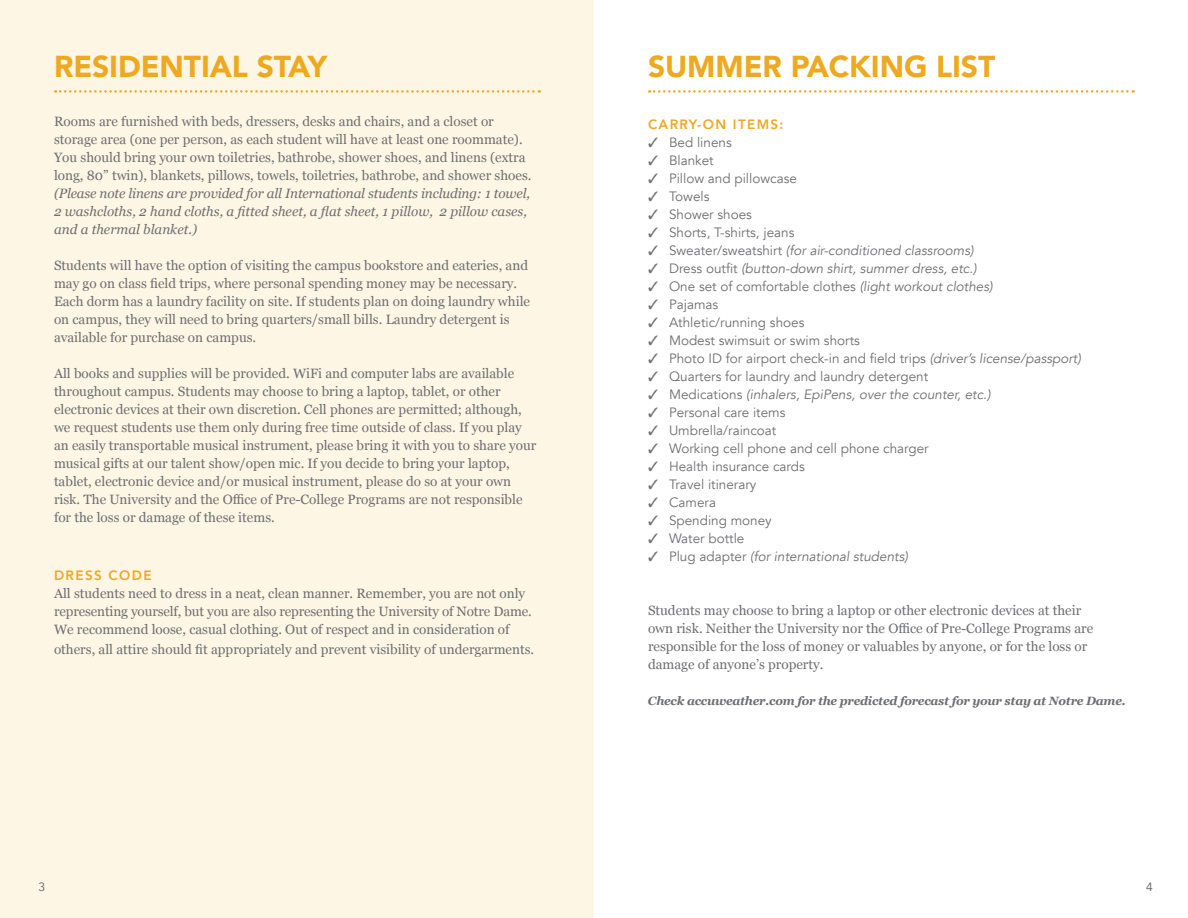
<style>
.page{position:relative;width:1188px;height:918px;background:#fff}
.page>*{position:absolute;margin:0;border:0;box-sizing:border-box;transform-origin:0 0}
.t1{font:900 30px "Avenir LT Std";letter-spacing:-.005em;color:#eda920}
.t2{font:13.5px/18px "Georgia";color:#6d6e71}
.t3{font:13.5px "Avenir";color:#6d6e71}
.t4{font:italic 13.5px "Avenir";color:#6d6e71}
.t5{font:italic 13.5px/18px "Georgia";letter-spacing:-.005em;color:#6d6e71}
.t6{font:800 13.5px "Avenir";letter-spacing:.1em;color:#eda920}
.t7{font:italic 700 12px "Georgia";letter-spacing:-.02em;color:#6d6e71}
.t8{font:12px "Avenir";color:#6d6e71}
.s1{font-style:normal}
.s2{font-style:italic}
</style>
<div class="page">
<div style="left:0;top:0;width:594px;height:918px;background:#fdf6e4"></div>
<svg style="left:55px;top:90px;width:485px;height:3px"></svg>
<svg style="left:649px;top:90px;width:485px;height:3px"></svg>
<h1 class="t1" style="left:54px;top:48px;width:275px">RESIDENTIAL STAY</h1>
<h1 class="t1" style="left:648px;top:48px;width:349px">SUMMER PACKING LIST</h1>
<p class="t2" style="left:54px;top:112px;width:479px">Rooms are furnished with beds, dressers, desks and chairs, and a closet or storage area (one per person, as each student will have at least one roommate).<br>You should bring your own toiletries, bathrobe, shower shoes, and linens (extra long, 80” twin), blankets, pillows, towels, toiletries, bathrobe, and shower shoes.</p>
<p class="t5" style="left:54px;top:184px;width:478px">(Please note linens are provided for all International students including: 1 towel,<br>2 washcloths, 2 hand cloths, a fitted sheet, a flat sheet, 1 pillow, 2 pillow cases, and a thermal blanket.)</p>
<p class="t2" style="left:54px;top:256px;width:478px">Students will have the option of visiting the campus bookstore and eateries, and may go on class field trips, where personal spending money may be necessary.<br>Each dorm has a laundry facility on site. If students plan on doing laundry while on campus, they will need to bring quarters/small bills. Laundry detergent is available for purchase on campus.</p>
<p class="t2" style="left:54px;top:364px;width:484px">All books and supplies will be provided. WiFi and computer labs are available throughout campus. Students may choose to bring a laptop, tablet, or other electronic devices at their own discretion. Cell phones are permitted; although, we request students use them only during free time outside of class. If you play an easily transportable musical instrument, please bring it with you to share your musical gifts at our talent show/open mic. If you decide to bring your laptop, tablet, electronic device and/or musical instrument, please do so at your own risk. The University and the Office of Pre-College Programs are not responsible for the loss or damage of these items.</p>
<p class="t6" style="left:54px;top:565px;width:99px">DRESS CODE</p>
<p class="t2" style="left:54px;top:584px;width:479px">All students need to dress in a neat, clean manner. Remember, you are not only representing yourself, but you are also representing the University of Notre Dame.<br>We recommend loose, casual clothing. Out of respect and in consideration of</p>
<p class="t2" style="left:54px;top:640px;width:482px">others, all attire should fit appropriately and prevent visibility of undergarments.</p>
<p class="t6" style="left:648px;top:114px;width:137px">CARRY-ON ITEMS:</p>
<p class="t3" style="left:648px;top:135px;width:85px">✓ Bed linens</p>
<p class="t3" style="left:648px;top:153px;width:67px">✓ Blanket</p>
<p class="t3" style="left:648px;top:171px;width:150px">✓ Pillow and pillowcase</p>
<p class="t3" style="left:648px;top:189px;width:63px">✓ Towels</p>
<p class="t3" style="left:648px;top:207px;width:106px">✓ Shower shoes</p>
<p class="t3" style="left:648px;top:225px;width:148px">✓ Shorts, T-shirts, jeans</p>
<p class="t4" style="left:648px;top:243px;width:327px">✓ <span class="s1">Sweater/sweatshirt</span> (for air-conditioned classrooms)</p>
<p class="t4" style="left:648px;top:261px;width:330px">✓ <span class="s1">Dress outfit</span> (button-down shirt, summer dress, etc.)</p>
<p class="t3" style="left:648px;top:279px;width:346px">✓ One set of comfortable clothes <span class="s2">(light workout clothes)</span></p>
<p class="t3" style="left:648px;top:297px;width:72px">✓ Pajamas</p>
<p class="t3" style="left:648px;top:315px;width:158px">✓ Athletic/running shoes</p>
<p class="t3" style="left:648px;top:333px;width:213px">✓ Modest swimsuit or swim shorts</p>
<p class="t3" style="left:648px;top:351px;width:434px">✓ Photo ID for airport check-in and field trips <span class="s2">(driver’s license/passport)</span></p>
<p class="t3" style="left:648px;top:369px;width:282px">✓ Quarters for laundry and laundry detergent</p>
<p class="t4" style="left:648px;top:387px;width:344px">✓ <span class="s1">Medications</span> (inhalers, EpiPens, over the counter, etc.)</p>
<p class="t3" style="left:648px;top:405px;width:139px">✓ Personal care items</p>
<p class="t3" style="left:648px;top:423px;width:130px">✓ Umbrella/raincoat</p>
<p class="t3" style="left:648px;top:441px;width:282px">✓ Working cell phone and cell phone charger</p>
<p class="t3" style="left:648px;top:459px;width:158px">✓ Health insurance cards</p>
<p class="t3" style="left:648px;top:477px;width:110px">✓ Travel itinerary</p>
<p class="t3" style="left:648px;top:495px;width:70px">✓ Camera</p>
<p class="t3" style="left:648px;top:513px;width:125px">✓ Spending money</p>
<p class="t3" style="left:648px;top:531px;width:98px">✓ Water bottle</p>
<p class="t4" style="left:648px;top:549px;width:261px">✓ <span class="s1">Plug adapter</span> (for international students)</p>
<p class="t2" style="left:648px;top:601px;width:447px">Students may choose to bring a laptop or other electronic devices at their own risk. Neither the University nor the Office of Pre-College Programs are responsible for the loss of money or valuables by anyone, or for the loss or damage of anyone’s property.</p>
<p class="t7" style="left:648px;top:692px;width:479px">Check accuweather.com for the predicted forecast for your stay at Notre Dame.</p>
<p class="t8" style="left:38px;top:878px;width:8px">3</p>
<p class="t8" style="left:1146px;top:877px;width:8px">4</p>
</div>
